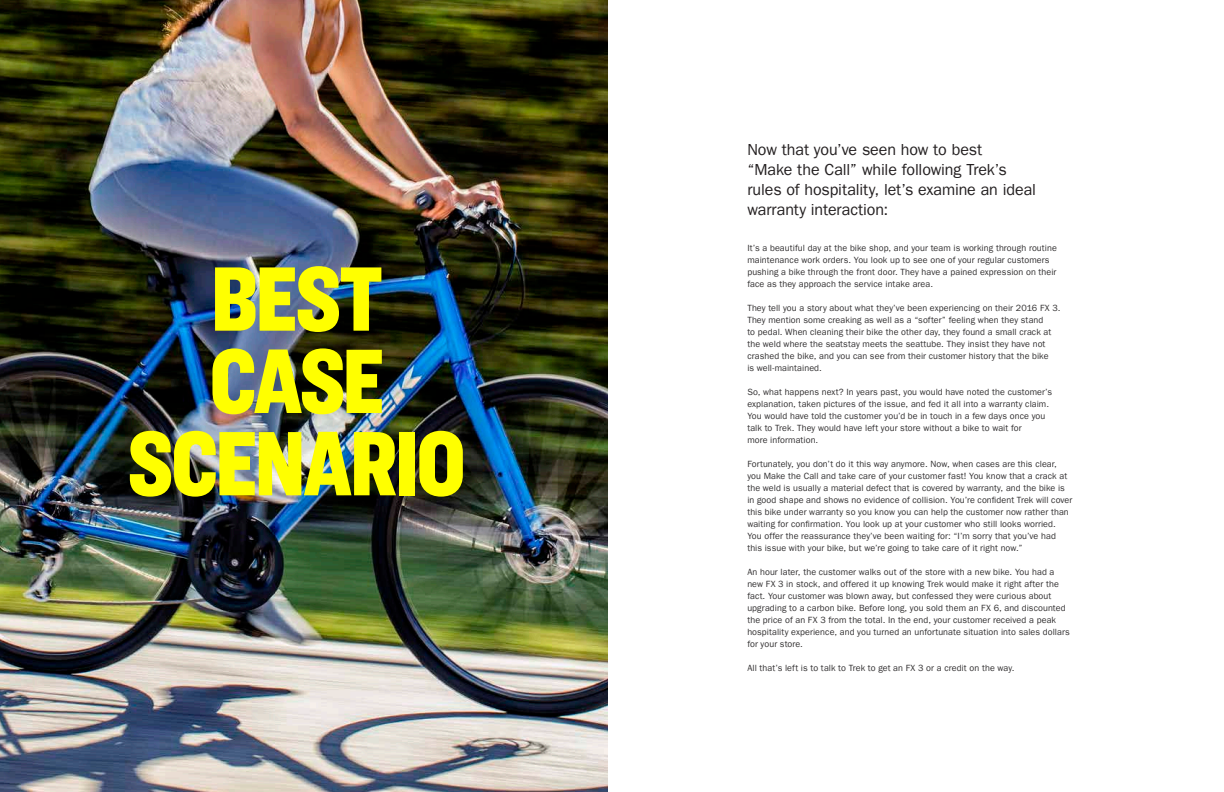
<style>
.page{position:relative;width:1224px;height:792px;background:#fff}
.page>*{position:absolute;margin:0;border:0;box-sizing:border-box;transform-origin:0 0}
.t1{font:900 94.9px/82.3px "Ringside Compressed";letter-spacing:-.035em;color:#ff0;text-align:center}
.t2{font:16px/20px "Franklin Gothic LT Pro";letter-spacing:-.005em;color:#231f20}
.t3{font:9px/12px "Franklin Gothic LT Pro";letter-spacing:.01em;color:#323031}
</style>
<div class="page">
<img style="left:0;top:0;width:608px;height:792px">
<h1 class="t1" style="left:128px;top:254px;width:340px">BEST<br>CASE<br>SCENARIO</h1>
<h2 class="t2" style="left:747px;top:140px;width:290px">Now that you’ve seen how to best<br>“Make the Call” while following Trek’s rules of hospitality, let’s examine an ideal warranty interaction:</h2>
<p class="t3" style="left:747px;top:242px;width:311px">It’s a beautiful day at the bike shop, and your team is working through routine maintenance work orders. You look up to see one of your regular customers pushing a bike through the front door. They have a pained expression on their face as they approach the service intake area.</p>
<p class="t3" style="left:747px;top:302px;width:315px">They tell you a story about what they’ve been experiencing on their 2016 FX 3.<br>They mention some creaking as well as a “softer” feeling when they stand<br>to pedal. When cleaning their bike the other day, they found a small crack at the weld where the seatstay meets the seattube. They insist they have not crashed the bike, and you can see from their customer history that the bike<br>is well-maintained.</p>
<p class="t3" style="left:747px;top:386px;width:306px">So, what happens next? In years past, you would have noted the customer’s explanation, taken pictures of the issue, and fed it all into a warranty claim.<br>You would have told the customer you’d be in touch in a few days once you talk to Trek. They would have left your store without a bike to wait for<br>more information.</p>
<p class="t3" style="left:747px;top:458px;width:327px">Fortunately, you don’t do it this way anymore. Now, when cases are this clear, you Make the Call and take care of your customer fast! You know that a crack at the weld is usually a material defect that is covered by warranty, and the bike is in good shape and shows no evidence of collision. You’re confident Trek will cover this bike under warranty so you know you can help the customer now rather than waiting for confirmation. You look up at your customer who still looks worried.<br>You offer the reassurance they’ve been waiting for: “I’m sorry that you’ve had this issue with your bike, but we’re going to take care of it right now.”</p>
<p class="t3" style="left:747px;top:566px;width:324px">An hour later, the customer walks out of the store with a new bike. You had a new FX 3 in stock, and offered it up knowing Trek would make it right after the fact. Your customer was blown away, but confessed they were curious about upgrading to a carbon bike. Before long, you sold them an FX 6, and discounted the price of an FX 3 from the total. In the end, your customer received a peak hospitality experience, and you turned an unfortunate situation into sales dollars for your store.</p>
<p class="t3" style="left:747px;top:662px;width:269px">All that’s left is to talk to Trek to get an FX 3 or a credit on the way.</p>
</div>
